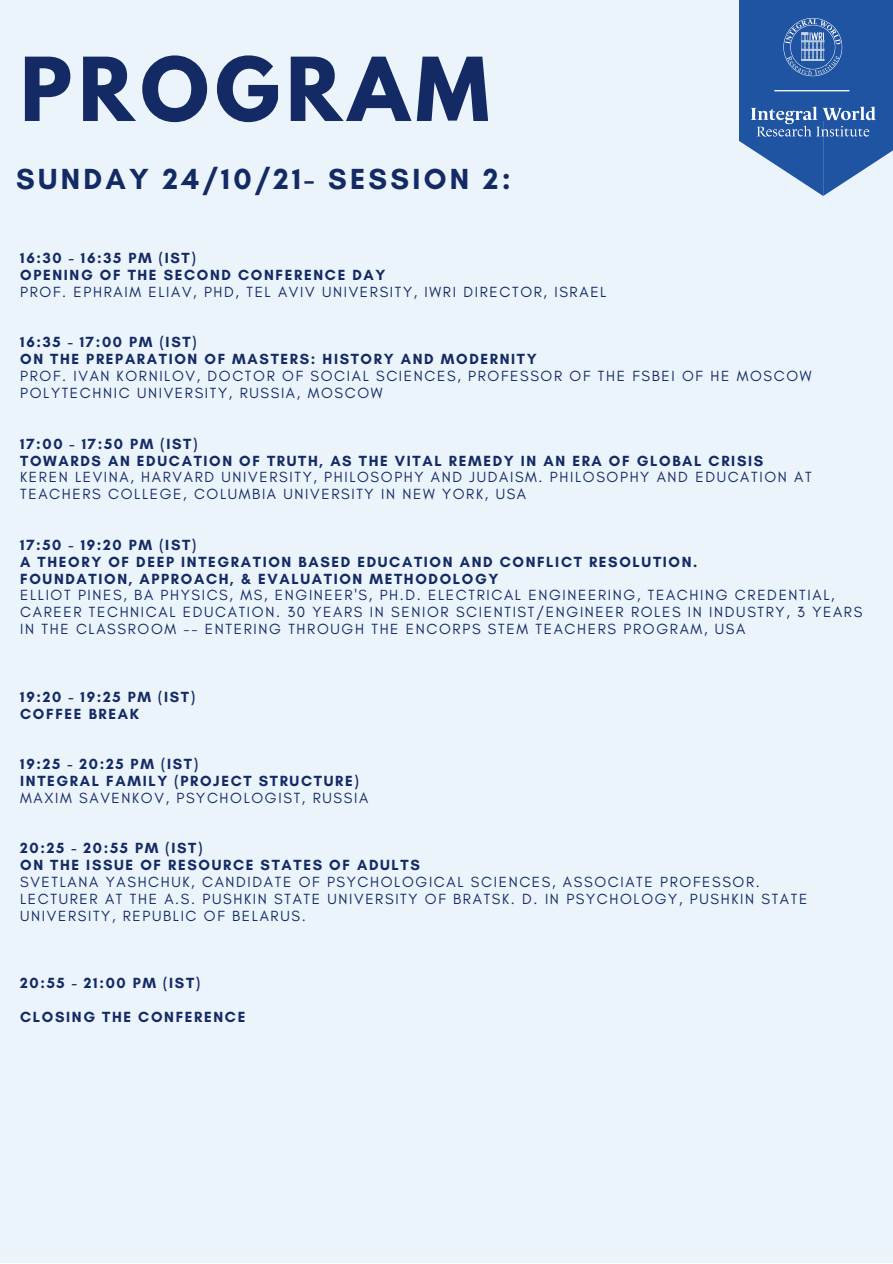
<style>
.page{position:relative;width:893px;height:1264px;background:#fff}
.page>*{position:absolute;margin:0;border:0;box-sizing:border-box;transform-origin:0 0}
.t1{font:700 78px "League Spartan";letter-spacing:.08em;color:#132a64}
.t2{font:700 29.55px "Glacial Indifference";letter-spacing:.11em;color:#132a64}
.t3{font:15px/16.8px "Glacial Indifference";letter-spacing:.11em;color:#132a64}
.t4{font:700 15px/16.8px "Glacial Indifference";letter-spacing:.11em;color:#132a64}
</style>
<div class="page">
<div style="left:0;top:0;width:892px;height:1262px;background:#ebf4fa"></div>
<div style="left:739px;top:0;width:153px;height:120px;background:#1f54a2"></div>
<svg style="left:739px;top:119px;width:153px;height:77px"></svg>
<img style="left:750px;top:18px;width:125px;height:122px">
<h1 class="t1" style="left:20px;top:51px;width:470px">PROGRAM</h1>
<h2 class="t2" style="left:16px;top:161px;width:496px">SUNDAY 24/10/21- SESSION 2:</h2>
<p class="t4" style="left:20px;top:249px;width:367px">16:30 - 16:35 PM (IST)<br>OPENING OF THE SECOND CONFERENCE DAY</p>
<p class="t3" style="left:20px;top:283px;width:587px">PROF. EPHRAIM ELIAV, PHD, TEL AVIV UNIVERSITY, IWRI DIRECTOR, ISRAEL</p>
<p class="t4" style="left:20px;top:334px;width:518px">16:35 - 17:00 PM (IST)<br>ON THE PREPARATION OF MASTERS: HISTORY AND MODERNITY</p>
<p class="t3" style="left:20px;top:367px;width:792px">PROF. IVAN KORNILOV, DOCTOR OF SOCIAL SCIENCES, PROFESSOR OF THE FSBEI OF HE MOSCOW<br>POLYTECHNIC UNIVERSITY, RUSSIA, MOSCOW</p>
<p class="t4" style="left:20px;top:435px;width:744px">17:00 - 17:50 PM (IST)<br>TOWARDS AN EDUCATION OF TRUTH, AS THE VITAL REMEDY IN AN ERA OF GLOBAL CRISIS</p>
<p class="t3" style="left:20px;top:468px;width:793px">KEREN LEVINA, HARVARD UNIVERSITY, PHILOSOPHY AND JUDAISM. PHILOSOPHY AND EDUCATION AT<br>TEACHERS COLLEGE, COLUMBIA UNIVERSITY IN NEW YORK, USA</p>
<p class="t4" style="left:20px;top:536px;width:678px">17:50 - 19:20 PM (IST)<br>A THEORY OF DEEP INTEGRATION BASED EDUCATION AND CONFLICT RESOLUTION.<br>FOUNDATION, APPROACH, &amp; EVALUATION METHODOLOGY</p>
<p class="t3" style="left:20px;top:587px;width:843px">ELLIOT PINES, BA PHYSICS, MS, ENGINEER'S, PH.D. ELECTRICAL ENGINEERING, TEACHING CREDENTIAL,<br>CAREER TECHNICAL EDUCATION. 30 YEARS IN SENIOR SCIENTIST/ENGINEER ROLES IN INDUSTRY, 3 YEARS<br>IN THE CLASSROOM -- ENTERING THROUGH THE ENCORPS STEM TEACHERS PROGRAM, USA</p>
<p class="t4" style="left:20px;top:688px;width:176px">19:20 - 19:25 PM (IST)<br>COFFEE BREAK</p>
<p class="t4" style="left:20px;top:755px;width:340px">19:25 - 20:25 PM (IST)<br>INTEGRAL FAMILY (PROJECT STRUCTURE)</p>
<p class="t3" style="left:20px;top:789px;width:349px">MAXIM SAVENKOV, PSYCHOLOGIST, RUSSIA</p>
<p class="t4" style="left:20px;top:839px;width:401px">20:25 - 20:55 PM (IST)<br>ON THE ISSUE OF RESOURCE STATES OF ADULTS</p>
<p class="t3" style="left:20px;top:873px;width:788px">SVETLANA YASHCHUK, CANDIDATE OF PSYCHOLOGICAL SCIENCES, ASSOCIATE PROFESSOR.<br>LECTURER AT THE A.S. PUSHKIN STATE UNIVERSITY OF BRATSK. D. IN PSYCHOLOGY, PUSHKIN STATE<br>UNIVERSITY, REPUBLIC OF BELARUS.</p>
<p class="t4" style="left:20px;top:974px;width:181px">20:55 - 21:00 PM (IST)</p>
<p class="t4" style="left:20px;top:1008px;width:227px">CLOSING THE CONFERENCE</p>
</div>
